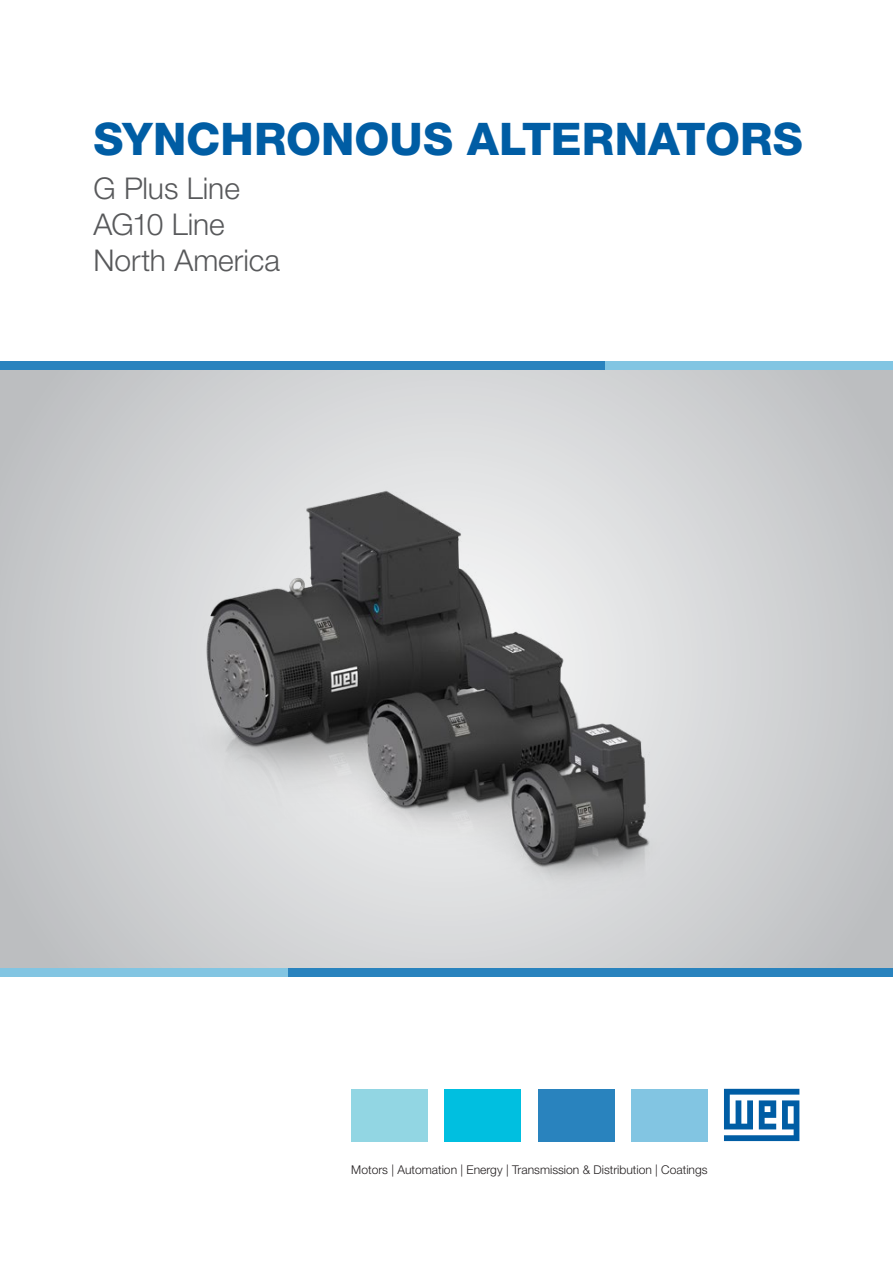
<style>
.page{position:relative;width:893px;height:1263px;background:#fff}
.page>*{position:absolute;margin:0;border:0;box-sizing:border-box;transform-origin:0 0}
.t1{font:800 45px "Helvetica Neue LT Pro";color:#005da4}
.t2{font:300 30px/36px "Helvetica Neue LT Pro";letter-spacing:-.005em;color:#58595b}
.t3{font:300 12.15px "Helvetica Neue LT Pro";color:#231f20}
</style>
<div class="page">
<svg style="left:0;top:370px;width:893px;height:598px;background:#cbccce"></svg>
<svg style="left:724px;top:1089px;width:75px;height:52px"></svg>
<div style="left:351px;top:1089px;width:77px;height:52px;background:#92d6e3"></div>
<div style="left:445px;top:1089px;width:76px;height:52px;background:#00bfe0"></div>
<div style="left:538px;top:1089px;width:76px;height:52px;background:#2983be"></div>
<div style="left:631px;top:1089px;width:77px;height:52px;background:#82c5e2"></div>
<div style="left:0;top:361px;width:605px;height:9px;background:#2983be"></div>
<div style="left:605px;top:361px;width:288px;height:9px;background:#82c5e2"></div>
<div style="left:288px;top:968px;width:605px;height:8px;background:#2983be"></div>
<div style="left:0;top:968px;width:288px;height:8px;background:#82c5e2"></div>
<img style="left:139px;top:478px;width:594px;height:486px">
<h1 class="t1" style="left:94px;top:113px;width:711px">SYNCHRONOUS ALTERNATORS</h1>
<h2 class="t2" style="left:94px;top:170px;width:188px">G Plus Line<br>AG10 Line<br>North America</h2>
<p class="t3" style="left:351px;top:1162px;width:358px">Motors | Automation | Energy | Transmission &amp; Distribution | Coatings</p>
</div>
